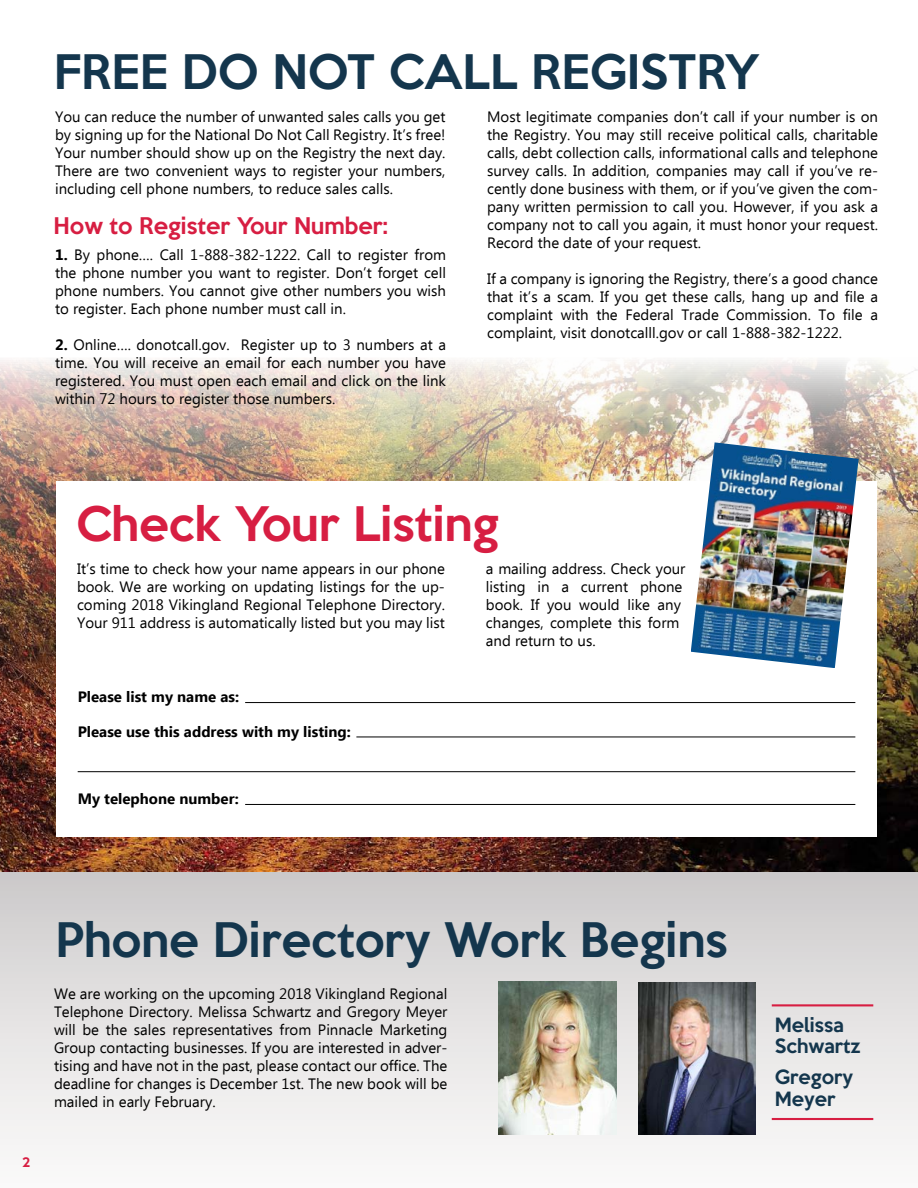
<style>
.page{position:relative;width:918px;height:1188px;background:#fff}
.page>*{position:absolute;margin:0;border:0;box-sizing:border-box;transform-origin:0 0}
.t1{font:500 43.5px "Keep Calm";color:#14364d}
.t2{font:500 43.5px "Keep Calm";color:#d71e42}
.t3{font:500 21px "Keep Calm";color:#d71e42}
.t4{font:500 18px/21.6px "Keep Calm";color:#14364d}
.t5{font:15px/18px "Ebrima";color:#000;text-align:justify}
.t6{font:700 15px "Ebrima";color:#000}
.t7{font:500 12px "Keep Calm";color:#d71e42}
.s1{font-weight:700}
</style>
<div class="page">
<div style="left:0;top:871px;width:918px;height:317px;background:linear-gradient(to bottom,#cdcbcb,#fcfcfb)"></div>
<hr style="left:772px;top:1004px;width:101px;height:2px;background:#d71e42">
<hr style="left:772px;top:1118px;width:101px;height:2px;background:#d71e42">
<img style="left:0;top:360px;width:918px;height:511px">
<img style="left:638px;top:982px;width:118px;height:152px">
<img style="left:499px;top:981px;width:117px;height:153px">
<div style="left:57px;top:481px;width:820px;height:356px;background:#fff"></div>
<img style="left:691px;top:442px;width:168px;height:226px">
<hr style="left:245px;top:702px;width:610px;height:1px;background:#000">
<hr style="left:78px;top:771px;width:777px;height:1px;background:#000">
<hr style="left:356px;top:737px;width:499px;height:1px;background:#000">
<hr style="left:245px;top:804px;width:610px;height:1px;background:#000">
<h1 class="t1" style="left:54px;top:34px;width:707px">FREE DO NOT CALL REGISTRY</h1>
<p class="t5" style="left:55px;top:109px;width:392px">You can reduce the number of unwanted sales calls you get by signing up for the National Do Not Call Registry. It’s free!<br>Your number should show up on the Registry the next day.<br>There are two convenient ways to register your numbers, including cell phone numbers, to reduce sales calls.</p>
<p class="t5" style="left:487px;top:108px;width:392px">Most legitimate companies don’t call if your number is on the Registry. You may still receive political calls, charitable calls, debt collection calls, informational calls and telephone survey calls. In addition, companies may call if you’ve re&shy;cently done business with them, or if you’ve given the com&shy;pany written permission to call you. However, if you ask a company not to call you again, it must honor your request.<br>Record the date of your request.</p>
<p class="t5" style="left:487px;top:270px;width:392px">If a company is ignoring the Registry, there’s a good chance that it’s a scam. If you get these calls, hang up and file a complaint with the Federal Trade Commission. To file a complaint, visit donotcalll.gov or call 1-888-382-1222.</p>
<h2 class="t3" style="left:54px;top:208px;width:336px">How to Register Your Number:</h2>
<p class="t5" style="left:55px;top:246px;width:392px"><span class="s1">1.</span> By phone…. Call 1-888-382-1222. Call to register from the phone number you want to register. Don’t forget cell phone numbers. You cannot give other numbers you wish to register. Each phone number must call in.</p>
<p class="t5" style="left:55px;top:336px;width:392px"><span class="s1">2.</span> Online…. donotcall.gov. Register up to 3 numbers at a time. You will receive an email for each number you have registered. You must open each email and click on the link within 72 hours to register those numbers.</p>
<h1 class="t2" style="left:76px;top:486px;width:424px">Check Your Listing</h1>
<p class="t5" style="left:77px;top:561px;width:369px">It’s time to check how your name appears in our phone book. We are working on updating listings for the up&shy;coming 2018 Vikingland Regional Telephone Directory.<br>Your 911 address is automatically listed but you may list</p>
<p class="t5" style="left:486px;top:561px;width:201px;text-align:left">a mailing address. Check your listing in a current phone book. If you would like any changes, complete this form and return to us.</p>
<p class="t6" style="left:78px;top:686px;width:163px">Please list my name as:</p>
<p class="t6" style="left:78px;top:720px;width:275px">Please use this address with my listing:</p>
<p class="t6" style="left:78px;top:787px;width:163px">My telephone number:</p>
<p class="t7" style="left:22px;top:1152px;width:10px">2</p>
<h1 class="t1" style="left:55px;top:902px;width:674px">Phone Directory Work Begins</h1>
<p class="t5" style="left:54px;top:986px;width:395px">We are working on the upcoming 2018 Vikingland Regional Telephone Directory. Melissa Schwartz and Gregory Meyer will be the sales representatives from Pinnacle Marketing Group contacting businesses. If you are interested in adver&shy;tising and have not in the past, please contact our office. The deadline for changes is December 1st. The new book will be mailed in early February.</p>
<p class="t4" style="left:775px;top:1012px;width:87px">Melissa<br>Schwartz</p>
<p class="t4" style="left:775px;top:1065px;width:80px">Gregory<br>Meyer</p>
</div>
